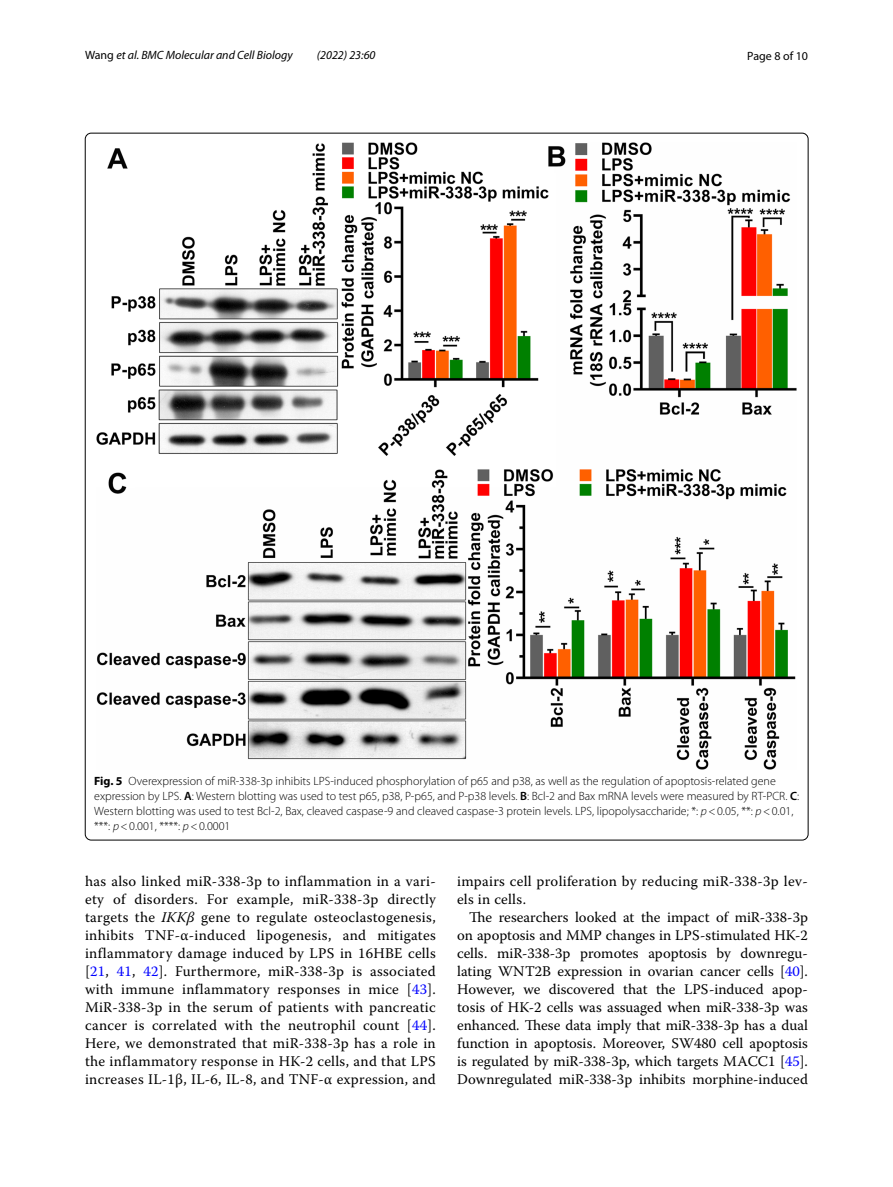
<style>
.page{position:relative;width:893px;height:1187px;background:#fff}
.page>*{position:absolute;margin:0;border:0;box-sizing:border-box;transform-origin:0 0}
.t1{font:14.7px/18px "Warnock Pro";letter-spacing:.02em;color:#000;text-align:justify}
.t2{font:300 12px/15px "Myriad Pro";color:#000}
.t3{font:italic 12px "Myriad Pro";color:#000}
.t4{font:12px "Myriad Pro";color:#000}
.s1{font-style:normal}
.s2{font-weight:700}
.s3{font-weight:600}
.s4{font-style:italic}
.s5{color:#00f}
</style>
<div class="page">
<img style="left:96px;top:142px;width:701px;height:627px">
<p class="t3" style="left:85px;top:48px;width:209px"><span class="s1">Wang</span> et al. BMC Molecular and Cell Biology</p>
<p class="t3" style="left:317px;top:48px;width:60px">(2022) 23:60</p>
<p class="t4" style="left:747px;top:48px;width:62px">Page 8 of 10</p>
<p class="t2" style="left:94px;top:773px;width:706px"><span class="s2">Fig. 5</span> Overexpression of miR-338-3p inhibits LPS-induced phosphorylation of p65 and p38, as well as the regulation of apoptosis-related gene expression by LPS. <span class="s3">A</span>: Western blotting was used to test p65, p38, P-p65, and P-p38 levels. <span class="s3">B</span>: Bcl-2 and Bax mRNA levels were measured by RT-PCR. <span class="s3">C</span>:<br>Western blotting was used to test Bcl-2, Bax, cleaved caspase-9 and cleaved caspase-3 protein levels. LPS, lipopolysaccharide; *: <span class="s4">p</span>&lt;0.05, **: <span class="s4">p</span>&lt;0.01, ***: <span class="s4">p</span>&lt;0.001, ****: <span class="s4">p</span>&lt;0.0001</p>
<p class="t1" style="left:85px;top:871px;width:352px">has also linked miR-338-3p to inflammation in a vari&shy;ety of disorders. For example, miR-338-3p directly targets the <span class="s4">IKKβ</span> gene to regulate osteoclastogenesis, inhibits TNF-α-induced lipogenesis, and mitigates inflammatory damage induced by LPS in 16HBE cells [<span class="s5">21</span>, <span class="s5">41</span>, <span class="s5">42</span>]. Furthermore, miR-338-3p is associated with immune inflammatory responses in mice [<span class="s5">43</span>].<br>MiR-338-3p in the serum of patients with pancreatic cancer is correlated with the neutrophil count [<span class="s5">44</span>].<br>Here, we demonstrated that miR-338-3p has a role in the inflammatory response in HK-2 cells, and that LPS increases IL-1β, IL-6, IL-8, and TNF-α expression, and</p>
<p class="t1" style="left:457px;top:871px;width:352px">impairs cell proliferation by reducing miR-338-3p lev&shy;els in cells.</p>
<p class="t1" style="left:457px;top:907px;width:352px;text-indent:12px">The researchers looked at the impact of miR-338-3p on apoptosis and MMP changes in LPS-stimulated HK-2 cells. miR-338-3p promotes apoptosis by downregu&shy;lating WNT2B expression in ovarian cancer cells [<span class="s5">40</span>].<br>However, we discovered that the LPS-induced apop&shy;tosis of HK-2 cells was assuaged when miR-338-3p was enhanced. These data imply that miR-338-3p has a dual function in apoptosis. Moreover, SW480 cell apoptosis is regulated by miR-338-3p, which targets MACC1 [<span class="s5">45</span>].<br>Downregulated miR-338-3p inhibits morphine-induced</p>
</div>
